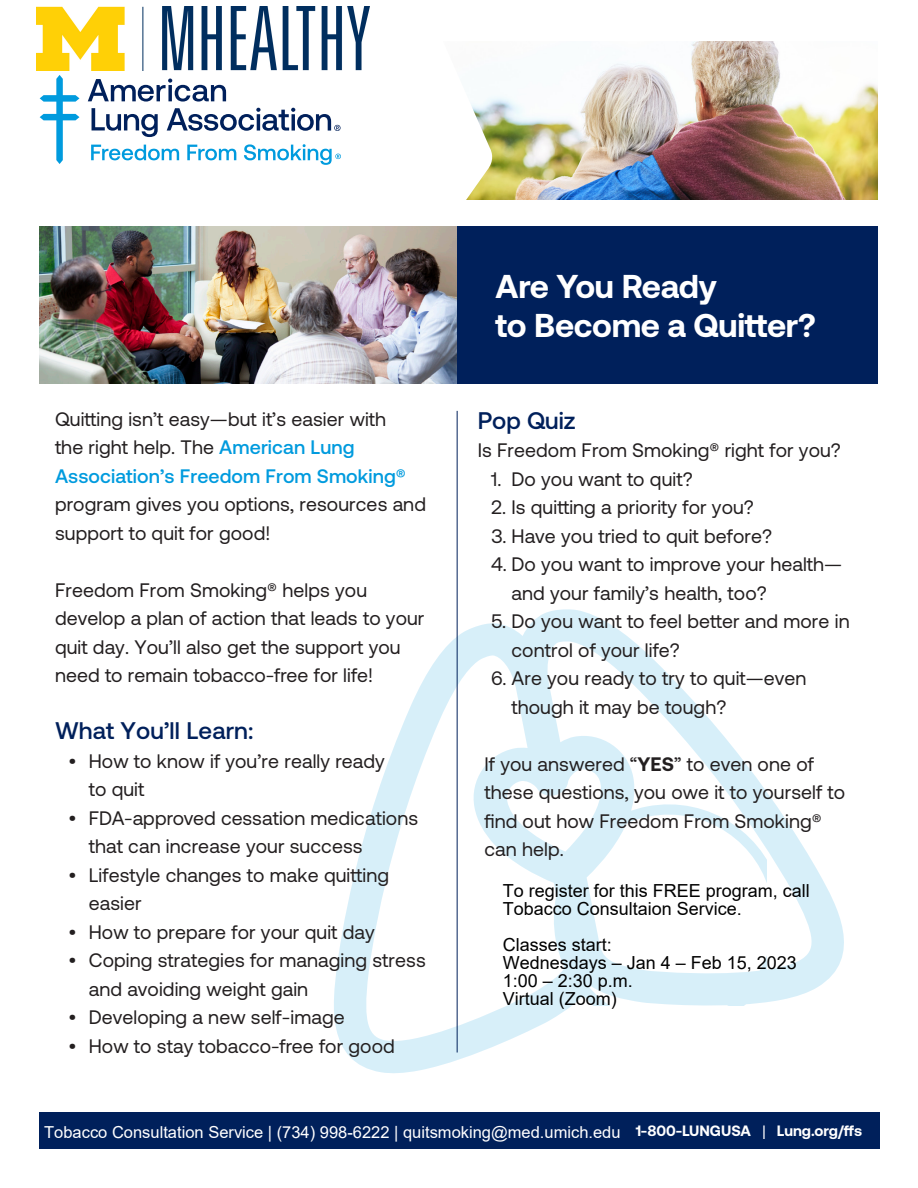
<style>
.page{position:relative;width:918px;height:1188px;background:#fff}
.page>*{position:absolute;margin:0;border:0;box-sizing:border-box;transform-origin:0 0}
.t1{font:700 33px "Aeonik";letter-spacing:-.01em;color:#fff}
.t2{font:500 24px "Aeonik";letter-spacing:.005em;color:#00205b}
.t3{font:19.5px/28.5px "Aeonik";letter-spacing:.005em;color:#231f20}
.t4{font:18px/18px "Arial";color:#000}
.t5{font:16.5px "Arial";color:#fff}
.s1{font-weight:500;color:#009bde}
.s2{font-weight:700}
.s3{font-family:"Aeonik";font-weight:700;font-size:15px}
.s4{font-family:"Aeonik";font-size:15px}
</style>
<div class="page">
<img style="left:494px;top:42px;width:384px;height:157px">
<svg style="left:195px;top:70px;width:299px;height:361px"></svg>
<svg style="left:334px;top:609px;width:510px;height:464px"></svg>
<svg style="left:546px;top:794px;width:220px;height:212px"></svg>
<svg style="left:91px;top:145px;width:88px;height:15px"></svg>
<svg style="left:187px;top:145px;width:49px;height:15px"></svg>
<svg style="left:244px;top:144px;width:97px;height:21px"></svg>
<svg style="left:40px;top:75px;width:39px;height:89px"></svg>
<svg style="left:92px;top:108px;width:66px;height:29px"></svg>
<svg style="left:88px;top:79px;width:138px;height:23px"></svg>
<svg style="left:167px;top:108px;width:174px;height:23px"></svg>
<img style="left:39px;top:226px;width:418px;height:158px">
<div style="left:457px;top:226px;width:421px;height:158px;background:#00205b"></div>
<div style="left:39px;top:1113px;width:840px;height:36px;background:#00205b"></div>
<hr style="left:457px;top:411px;width:1px;height:642px;background:#00205b">
<img style="left:36px;top:6px;width:334px;height:64px">
<p class="t3" style="left:55px;top:405px;width:372px">Quitting isn’t easy—but it’s easier with<br>the right help. The <span class="s1">American Lung Association’s Freedom From Smoking® </span>program gives you options, resources and support to quit for good!</p>
<p class="t3" style="left:55px;top:576px;width:371px">Freedom From Smoking® helps you develop a plan of action that leads to your quit day. You’ll also get the support you need to remain tobacco-free for life!</p>
<p class="t2" style="left:55px;top:717px;width:200px">What You’ll Learn:</p>
<p class="t3" style="left:89px;top:747px;width:298px;text-indent:-20px">• How to know if you’re really ready to quit</p>
<p class="t3" style="left:89px;top:804px;width:331px;text-indent:-20px">• FDA-approved cessation medications that can increase your success</p>
<p class="t3" style="left:89px;top:861px;width:302px;text-indent:-20px">• Lifestyle changes to make quitting easier</p>
<p class="t3" style="left:69px;top:918px;width:308px">• How to prepare for your quit day</p>
<p class="t3" style="left:89px;top:946px;width:339px;text-indent:-20px">• Coping strategies for managing stress and avoiding weight gain</p>
<p class="t3" style="left:69px;top:1003px;width:278px">• Developing a new self-image</p>
<p class="t3" style="left:69px;top:1032px;width:328px">• How to stay tobacco-free for good</p>
<p class="t1" style="left:496px;top:267px;width:223px">Are You Ready</p>
<p class="t1" style="left:496px;top:306px;width:322px">to Become a Quitter?</p>
<p class="t2" style="left:478px;top:407px;width:99px">Pop Quiz</p>
<p class="t3" style="left:478px;top:436px;width:365px">Is Freedom From Smoking® right for you?</p>
<p class="t3" style="left:491px;top:465px;width:203px">1. Do you want to quit?</p>
<p class="t3" style="left:491px;top:493px;width:264px">2. Is quitting a priority for you?</p>
<p class="t3" style="left:491px;top:522px;width:282px">3. Have you tried to quit before?</p>
<p class="t3" style="left:511px;top:550px;width:332px;text-indent:-20px">4. Do you want to improve your health— and your family’s health, too?</p>
<p class="t3" style="left:511px;top:607px;width:340px;text-indent:-20px">5. Do you want to feel better and more in control of your life?</p>
<p class="t3" style="left:511px;top:664px;width:297px;text-indent:-20px">6. Are you ready to try to quit—even though it may be tough?</p>
<p class="t3" style="left:484px;top:750px;width:362px">If you answered “<span class="s2">YES</span>” to even one of these questions, you owe it to yourself to find out how Freedom From Smoking® can help.</p>
<p class="t4" style="left:503px;top:882px;width:309px">To register for this FREE program, call<br>Tobacco Consultaion Service.</p>
<p class="t4" style="left:503px;top:936px;width:296px">Classes start:<br>Wednesdays – Jan 4 – Feb 15, 2023<br>1:00 – 2:30 p.m.<br>Virtual (Zoom)</p>
<p class="t5" style="left:44px;top:1121px;width:819px">Tobacco Consultation Service | (734) 998-6222 | quitsmoking@med.umich.edu <span class="s3">1-800-LUNGUSA</span> <span class="s4">|</span> <span class="s3">Lung.org/ffs</span></p>
</div>
